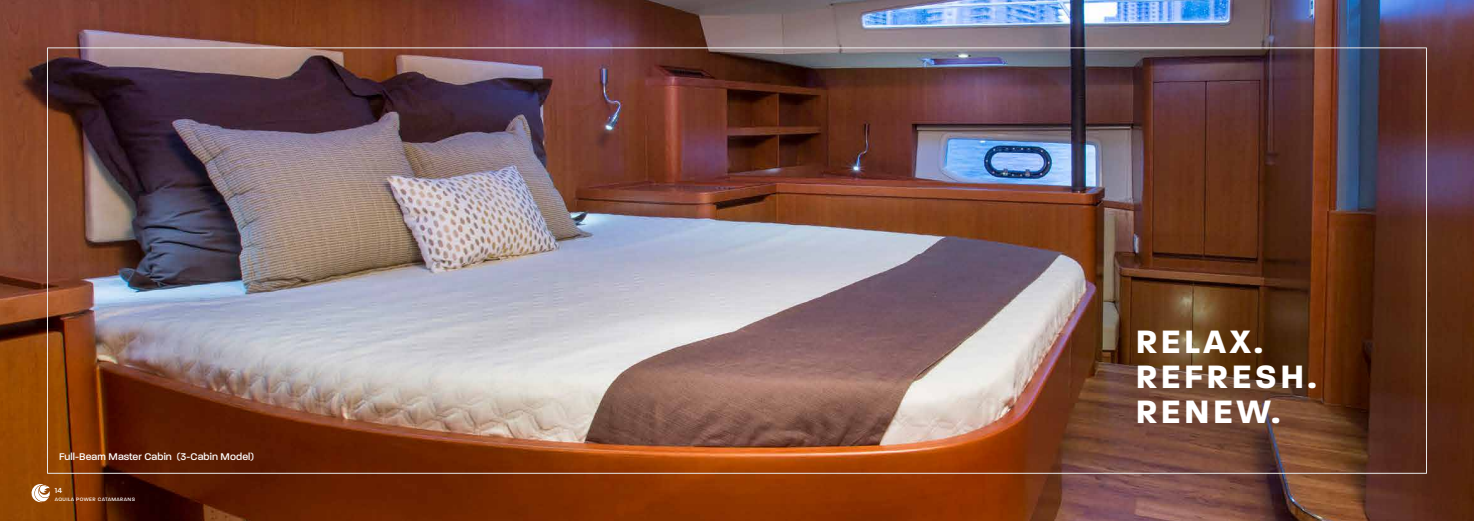
<style>
.page{position:relative;width:1474px;height:521px;background:#fff}
.page>*{position:absolute;margin:0;border:0;box-sizing:border-box;transform-origin:0 0}
.t1{font:700 35px/35px "Paralucent";letter-spacing:.1em;color:#fff}
.t2{font:500 10.5px "Paralucent";letter-spacing:.01em;color:#fff}
.t3{font:500 7.88px "Paralucent";color:#fff}
.t4{font:500 5.25px "Paralucent";letter-spacing:.08em;color:#fff}
</style>
<div class="page">
<img style="left:0;top:0;width:1473px;height:521px">
<svg style="left:32px;top:484px;width:18px;height:18px"></svg>
<p class="t2" style="left:59px;top:450px;width:196px">Full-Beam Master Cabin (3-Cabin Model)</p>
<p class="t3" style="left:55px;top:486px;width:9px">14</p>
<p class="t4" style="left:55px;top:496px;width:82px">AQUILA POWER CATAMARANS</p>
<h1 class="t1" style="left:1135px;top:324px;width:182px">RELAX.<br>REFRESH.<br>RENEW.</h1>
</div>
